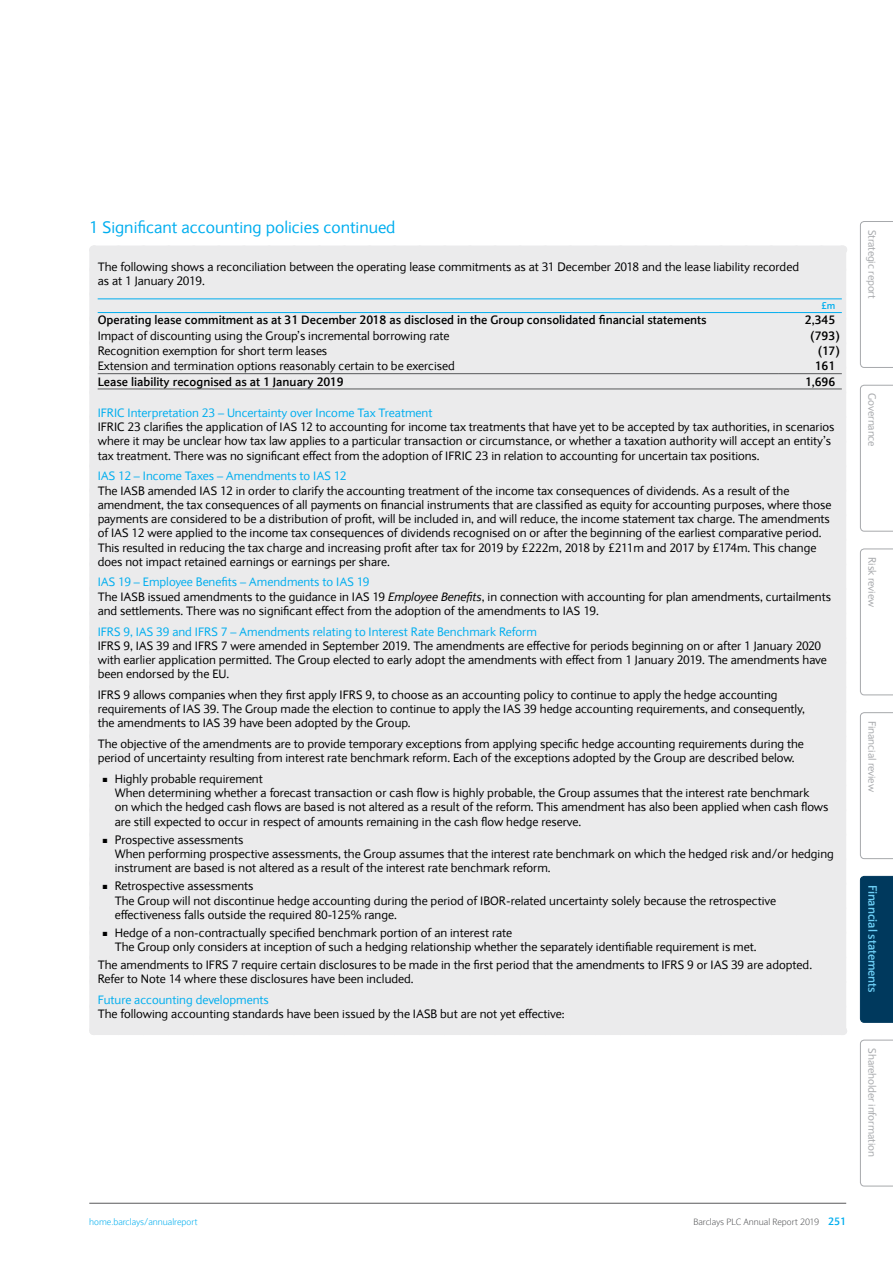
<style>
.page{position:relative;width:893px;height:1263px;background:#fff}
.page>*{position:absolute;margin:0;border:0;box-sizing:border-box;transform-origin:0 0}
.t1{font:16.5px "Expert Sans";color:#00aeef}
.t2{font:12px/14.2px "Expert Sans";color:#000}
.t3{font:12px "Expert Sans";color:#00aeef}
.t4{font:700 12px "Expert Sans";color:#000}
.t5{font:700 12px "Expert Sans";letter-spacing:-.01em;color:#6dcff6}
.t6{font:10.5px "Expert Sans";letter-spacing:-.01em;color:#a7a9ac}
.t7{font:700 9.75px "Expert Sans";color:#00aeef}
.t8{font:300 9px "Expert Sans";color:#58595b}
.t9{font:300 9px "Expert Sans";color:#00aeef}
.t10{font:6px "Zapf Dingbats ITC";color:#000}
.s1{color:#00aeef}
.s2{font-style:italic}
.s3{font-weight:700;font-size:10.5px;color:#00aeef}
</style>
<div class="page">
<svg style="left:860px;top:712px;width:33px;height:147px"></svg>
<svg style="left:860px;top:1039px;width:33px;height:148px"></svg>
<svg style="left:860px;top:548px;width:33px;height:148px"></svg>
<svg style="left:860px;top:221px;width:33px;height:147px"></svg>
<svg style="left:860px;top:384px;width:33px;height:148px"></svg>
<hr style="left:89px;top:1203px;width:757px;height:1px;background:#58595b">
<div style="left:860px;top:876px;width:33px;height:147px;background:#00395d"></div>
<div style="left:93px;top:250px;width:749px;height:781px;background:#ebebec"></div>
<div style="left:93px;top:246px;width:749px;height:8px;background:#ebebec"></div>
<div style="left:89px;top:250px;width:9px;height:781px;background:#ebebec"></div>
<div style="left:838px;top:250px;width:8px;height:781px;background:#ebebec"></div>
<div style="left:93px;top:1027px;width:749px;height:8px;background:#ebebec"></div>
<hr style="left:98px;top:299px;width:680px;height:1px;background:#00aeef">
<hr style="left:778px;top:299px;width:64px;height:1px;background:#00aeef">
<hr style="left:98px;top:312px;width:680px;height:1px;background:#00aeef">
<hr style="left:778px;top:312px;width:64px;height:1px;background:#00aeef">
<hr style="left:98px;top:373px;width:680px;height:1px;background:#58595b">
<hr style="left:778px;top:373px;width:64px;height:1px;background:#58595b">
<hr style="left:98px;top:389px;width:680px;height:1px;background:#58595b">
<hr style="left:778px;top:389px;width:64px;height:1px;background:#58595b">
<h1 class="t1" style="left:89px;top:217px;width:308px">1 Significant accounting policies continued</h1>
<p class="t2" style="left:98px;top:259px;width:703px">The following shows a reconciliation between the operating lease commitments as at 31 December 2018 and the lease liability recorded as at 1 January 2019.</p>
<p class="t7" style="left:821px;top:299px;width:16px">£m</p>
<p class="t4" style="left:98px;top:312px;width:611px">Operating lease commitment as at 31 December 2018 as disclosed in the Group consolidated financial statements</p>
<p class="t4" style="left:805px;top:312px;width:32px">2,345</p>
<p class="t2" style="left:98px;top:328px;width:353px">Impact of discounting using the Group’s incremental borrowing rate</p>
<p class="t4" style="left:810px;top:327px;width:31px">(793)</p>
<p class="t2" style="left:98px;top:343px;width:231px">Recognition exemption for short term leases</p>
<p class="t4" style="left:818px;top:343px;width:24px">(17)</p>
<p class="t2" style="left:98px;top:359px;width:359px">Extension and termination options reasonably certain to be exercised</p>
<p class="t4" style="left:815px;top:358px;width:22px">161</p>
<p class="t4" style="left:98px;top:373px;width:247px">Lease liability recognised as at 1 January 2019</p>
<p class="t4" style="left:805px;top:373px;width:32px">1,696</p>
<p class="t3" style="left:98px;top:405px;width:336px">IFRIC Interpretation 23 – Uncertainty over Income Tax Treatment</p>
<p class="t2" style="left:98px;top:420px;width:738px">IFRIC 23 clarifies the application of IAS 12 to accounting for income tax treatments that have yet to be accepted by tax authorities, in scenarios where it may be unclear how tax law applies to a particular transaction or circumstance, or whether a taxation authority will accept an entity’s tax treatment. There was no significant effect from the adoption of IFRIC 23 in relation to accounting for uncertain tax positions.</p>
<p class="t3" style="left:98px;top:469px;width:250px">IAS 12 – Income Taxes – Amendments to IAS 12</p>
<p class="t2" style="left:98px;top:483px;width:735px">The IASB amended IAS 12 in order to clarify the accounting treatment of the income tax consequences of dividends. As a result of the amendment, the tax consequences of all payments on financial instruments that are classified as equity for accounting purposes, where those payments are considered to be a distribution of profit, will be included in, and will reduce, the income statement tax charge. The amendments of IAS 12 were applied to the income tax consequences of dividends recognised on or after the beginning of the earliest comparative period.<br>This resulted in reducing the tax charge and increasing profit after tax for 2019 by £222m, 2018 by £211m and 2017 by £174m. This change does not impact retained earnings or earnings per share.</p>
<p class="t2" style="left:98px;top:575px;width:735px"><span class="s1">IAS 19 – Employee Benefits – Amendments to IAS 19<br></span>The IASB issued amendments to the guidance in IAS 19 <span class="s2">Employee Benefits</span>, in connection with accounting for plan amendments, curtailments and settlements. There was no significant effect from the adoption of the amendments to IAS 19.</p>
<p class="t3" style="left:98px;top:624px;width:441px">IFRS 9, IAS 39 and IFRS 7 – Amendments relating to Interest Rate Benchmark Reform</p>
<p class="t2" style="left:98px;top:638px;width:730px">IFRS 9, IAS 39 and IFRS 7 were amended in September 2019. The amendments are effective for periods beginning on or after 1 January 2020 with earlier application permitted. The Group elected to early adopt the amendments with effect from 1 January 2019. The amendments have been endorsed by the EU.</p>
<p class="t2" style="left:98px;top:687px;width:709px">IFRS 9 allows companies when they first apply IFRS 9, to choose as an accounting policy to continue to apply the hedge accounting requirements of IAS 39. The Group made the election to continue to apply the IAS 39 hedge accounting requirements, and consequently, the amendments to IAS 39 have been adopted by the Group.</p>
<p class="t2" style="left:98px;top:736px;width:708px">The objective of the amendments are to provide temporary exceptions from applying specific hedge accounting requirements during the period of uncertainty resulting from interest rate benchmark reform. Each of the exceptions adopted by the Group are described below.</p>
<p class="t10" style="left:108px;top:777px;width:3px">■</p>
<p class="t2" style="left:115px;top:771px;width:715px;text-indent:-12px">■ Highly probable requirement<br>When determining whether a forecast transaction or cash flow is highly probable, the Group assumes that the interest rate benchmark<br>on which the hedged cash flows are based is not altered as a result of the reform. This amendment has also been applied when cash flows are still expected to occur in respect of amounts remaining in the cash flow hedge reserve.</p>
<p class="t10" style="left:108px;top:838px;width:3px">■</p>
<p class="t2" style="left:115px;top:832px;width:721px;text-indent:-12px">■ Prospective assessments<br>When performing prospective assessments, the Group assumes that the interest rate benchmark on which the hedged risk and/or hedging instrument are based is not altered as a result of the interest rate benchmark reform.</p>
<p class="t2" style="left:115px;top:879px;width:663px;text-indent:-12px">■ Retrospective assessments<br>The Group will not discontinue hedge accounting during the period of IBOR-related uncertainty solely because the retrospective effectiveness falls outside the required 80-125% range.</p>
<p class="t10" style="left:108px;top:931px;width:3px">■</p>
<p class="t2" style="left:115px;top:925px;width:643px;text-indent:-12px">■ Hedge of a non-contractually specified benchmark portion of an interest rate<br>The Group only considers at inception of such a hedging relationship whether the separately identifiable requirement is met.</p>
<p class="t2" style="left:98px;top:957px;width:716px">The amendments to IFRS 7 require certain disclosures to be made in the first period that the amendments to IFRS 9 or IAS 39 are adopted.<br>Refer to Note 14 where these disclosures have been included.</p>
<p class="t3" style="left:98px;top:992px;width:173px">Future accounting developments</p>
<p class="t2" style="left:98px;top:1007px;width:468px">The following accounting standards have been issued by the IASB but are not yet effective:</p>
<p class="t6" style="left:879px;top:230px;width:70px;rotate:90deg">Strategic report</p>
<p class="t6" style="left:879px;top:393px;width:55px;rotate:90deg">Governance</p>
<p class="t6" style="left:879px;top:557px;width:51px;rotate:90deg">Risk review</p>
<p class="t6" style="left:879px;top:721px;width:72px;rotate:90deg">Financial review</p>
<p class="t5" style="left:881px;top:884px;width:110px;rotate:90deg">Financial statements</p>
<p class="t6" style="left:879px;top:1048px;width:110px;rotate:90deg">Shareholder information</p>
<p class="t9" style="left:89px;top:1216px;width:110px">home.barclays/annualreport</p>
<p class="t8" style="left:693px;top:1216px;width:154px">Barclays PLC Annual Report 2019 <span class="s3">251</span></p>
</div>
